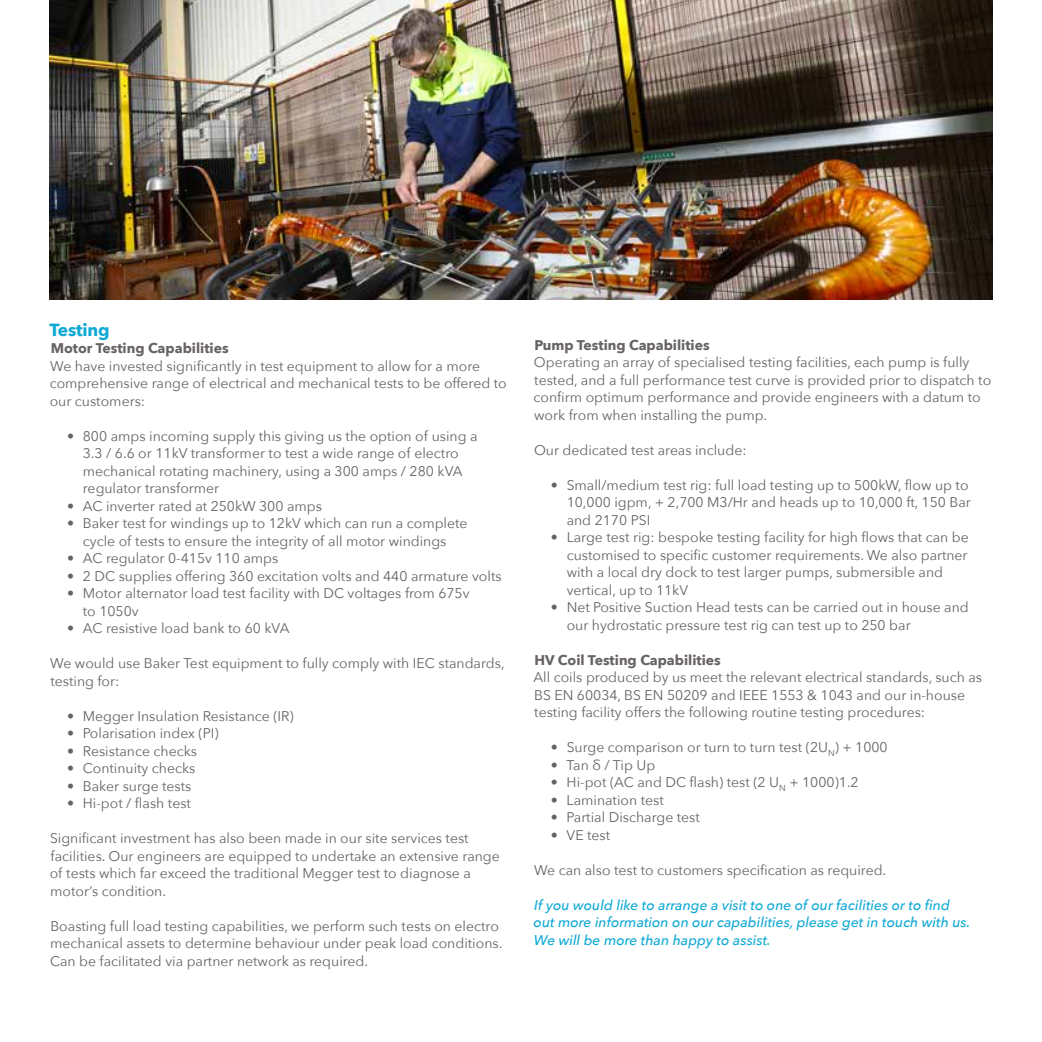
<style>
.page{position:relative;width:1042px;height:1042px;background:#fff}
.page>*{position:absolute;margin:0;border:0;box-sizing:border-box;transform-origin:0 0}
.t1{font:700 17.5px "Avenir Next";letter-spacing:-.01em;color:#0ea9d5}
.t2{font:14px/17.5px "Avenir Next";color:#676362}
.t3{font:italic 500 14px/17.5px "Avenir Next";color:#0ea9d5}
.t4{font:700 14px "Avenir Next";color:#676362}
</style>
<div class="page">
<img style="left:50px;top:0;width:942px;height:299px">
<p class="t1" style="left:50px;top:314px;width:62px">Testing</p>
<p class="t4" style="left:51px;top:336px;width:179px">Motor Testing Capabilities</p>
<p class="t2" style="left:50px;top:356px;width:459px">We have invested significantly in test equipment to allow for a more comprehensive range of electrical and mechanical tests to be offered to our customers:</p>
<p class="t2" style="left:83px;top:426px;width:396px;text-indent:-16px">• 800 amps incoming supply this giving us the option of using a 3.3 / 6.6 or 11kV transformer to test a wide range of electro mechanical rotating machinery, using a 300 amps / 280 kVA regulator transformer</p>
<p class="t2" style="left:67px;top:496px;width:256px">• AC inverter rated at 250kW 300 amps</p>
<p class="t2" style="left:67px;top:514px;width:402px;text-align:center">• Baker test for windings up to 12kV which can run a complete cycle of tests to ensure the integrity of all motor windings</p>
<p class="t2" style="left:67px;top:549px;width:213px">• AC regulator 0-415v 110 amps</p>
<p class="t2" style="left:67px;top:566px;width:436px">• 2 DC supplies offering 360 excitation volts and 440 armature volts</p>
<p class="t2" style="left:83px;top:584px;width:388px;text-indent:-16px">• Motor alternator load test facility with DC voltages from 675v to 1050v</p>
<p class="t2" style="left:67px;top:619px;width:224px">• AC resistive load bank to 60 kVA</p>
<p class="t2" style="left:50px;top:654px;width:456px">We would use Baker Test equipment to fully comply with IEC standards, testing for:</p>
<p class="t2" style="left:67px;top:706px;width:228px">• Megger Insulation Resistance (IR)</p>
<p class="t2" style="left:67px;top:724px;width:153px">• Polarisation index (PI)</p>
<p class="t2" style="left:67px;top:741px;width:131px">• Resistance checks</p>
<p class="t2" style="left:67px;top:759px;width:130px">• Continuity checks</p>
<p class="t2" style="left:67px;top:776px;width:126px">• Baker surge tests</p>
<p class="t2" style="left:67px;top:794px;width:125px">• Hi-pot / flash test</p>
<p class="t2" style="left:50px;top:829px;width:452px">Significant investment has also been made in our site services test facilities. Our engineers are equipped to undertake an extensive range of tests which far exceed the traditional Megger test to diagnose a motor’s condition.</p>
<p class="t2" style="left:50px;top:916px;width:454px">Boasting full load testing capabilities, we perform such tests on electro mechanical assets to determine behaviour under peak load conditions.<br>Can be facilitated via partner network as required.</p>
<p class="t4" style="left:534px;top:332px;width:177px">Pump Testing Capabilities</p>
<p class="t2" style="left:533px;top:353px;width:459px">Operating an array of specialised testing facilities, each pump is fully tested, and a full performance test curve is provided prior to dispatch to confirm optimum performance and provide engineers with a datum to work from when installing the pump.</p>
<p class="t2" style="left:534px;top:440px;width:214px">Our dedicated test areas include:</p>
<p class="t2" style="left:567px;top:475px;width:406px;text-indent:-16px">• Small/medium test rig: full load testing up to 500kW, flow up to<br>10,000 igpm, + 2,700 M3/Hr and heads up to 10,000 ft, 150 Bar and 2170 PSI</p>
<p class="t2" style="left:567px;top:528px;width:404px;text-indent:-16px">• Large test rig: bespoke testing facility for high flows that can be customised to specific customer requirements. We also partner with a local dry dock to test larger pumps, submersible and vertical, up to 11kV</p>
<p class="t2" style="left:567px;top:598px;width:404px;text-indent:-16px">• Net Positive Suction Head tests can be carried out in house and our hydrostatic pressure test rig can test up to 250 bar</p>
<p class="t4" style="left:534px;top:647px;width:188px">HV Coil Testing Capabilities</p>
<p class="t2" style="left:533px;top:668px;width:450px">All coils produced by us meet the relevant electrical standards, such as<br>BS EN 60034, BS EN 50209 and IEEE 1553 &amp; 1043 and our in-house testing facility offers the following routine testing procedures:</p>
<p class="t2" style="left:551px;top:738px;width:338px">• Surge comparison or turn to turn test (2U<sub>N</sub>) + 1000</p>
<p class="t2" style="left:551px;top:755px;width:106px">• Tan δ / Tip Up</p>
<p class="t2" style="left:551px;top:773px;width:309px">• Hi-pot (AC and DC flash) test (2 U<sub>N</sub> + 1000)1.2</p>
<p class="t2" style="left:551px;top:790px;width:114px">• Lamination test</p>
<p class="t2" style="left:551px;top:808px;width:151px">• Partial Discharge test</p>
<p class="t2" style="left:551px;top:825px;width:61px">• VE test</p>
<p class="t2" style="left:534px;top:860px;width:354px">We can also test to customers specification as required.</p>
<p class="t3" style="left:533px;top:895px;width:438px">If you would like to arrange a visit to one of our facilities or to find out more information on our capabilities, please get in touch with us.<br>We will be more than happy to assist.</p>
</div>
